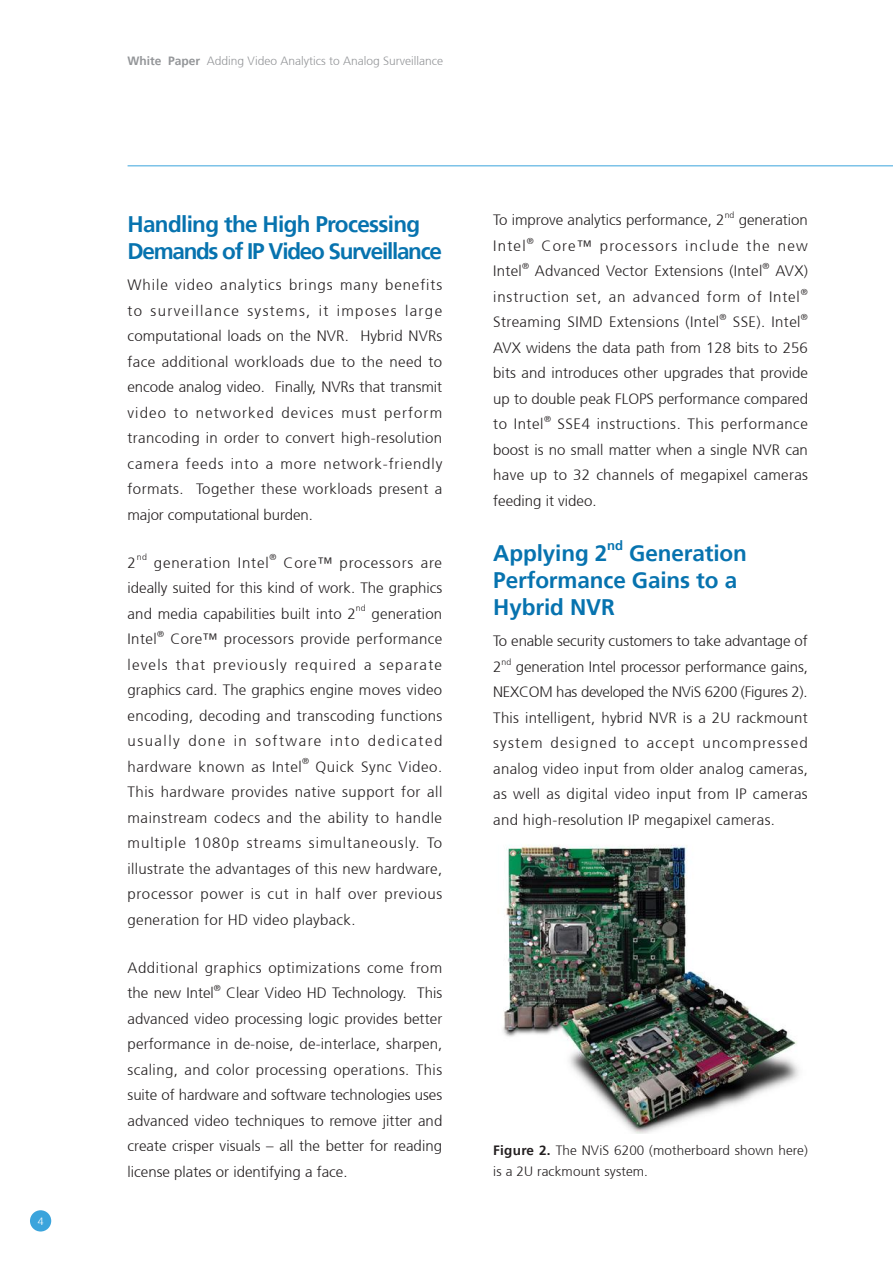
<style>
.page{position:relative;width:893px;height:1263px;background:#fff}
.page>*{position:absolute;margin:0;border:0;box-sizing:border-box;transform-origin:0 0}
.t1{font:700 22.5px/27px "Frutiger 65";letter-spacing:-.05em;color:#0773af}
.t2{font:700 22.5px/27px "Frutiger 65";letter-spacing:-.005em;color:#0773af}
.t3{font:300 15px/25.5px "Frutiger 45";letter-spacing:.02em;color:#231f20;text-align:justify}
.t4{font:300 15px/25.5px "Frutiger 45";letter-spacing:.055em;color:#231f20}
.t5{font:300 15px/25.5px "Frutiger 45";letter-spacing:-.01em;color:#231f20}
.t6{font:300 15px "Frutiger 45";color:#231f20}
.t7{font:300 15px "Frutiger 45";letter-spacing:.08em;color:#231f20}
.t8{font:300 13.5px/21px "Frutiger 45";letter-spacing:.01em;color:#231f20}
.t9{font:700 13.05px "Frutiger 65";color:#0773af}
.t10{font:300 12px "Frutiger 45";color:#939598}
.t11{font:300 10.5px "Frutiger 45";color:#fff}
.t12{font:300 8.7px "Frutiger 45";letter-spacing:.005em;color:#231f20}
.s1{font-family:"Frutiger 65";font-weight:700}
</style>
<div class="page">
<div style="left:30px;top:1210px;width:21px;height:21px;background:#3ba4dc;border-radius:50%"></div>
<hr style="left:128px;top:166px;width:765px;height:1px;background:#3ba4dc">
<img style="left:503px;top:845px;width:296px;height:288px">
<p class="t11" style="left:38px;top:1215px;width:7px">4</p>
<p class="t10" style="left:128px;top:55px;width:317px"><span class="s1">White Paper</span> Adding Video Analytics to Analog Surveillance</p>
<h1 class="t1" style="left:128px;top:210px;width:316px">Handling the High Processing<br>Demands of IP Video Surveillance</h1>
<p class="t3" style="left:128px;top:272px;width:316px">While video analytics brings many benefits to surveillance systems, it imposes large computational loads on the NVR. Hybrid NVRs face additional workloads due to the need to encode analog video. Finally, NVRs that transmit video to networked devices must perform trancoding in order to convert high-resolution camera feeds into a more network-friendly formats. Together these workloads present a major computational burden.</p>
<p class="t3" style="left:128px;top:550px;width:10px">2</p>
<p class="t12" style="left:137px;top:552px;width:12px">nd</p>
<p class="t4" style="left:154px;top:550px;width:116px">generation Intel</p>
<p class="t12" style="left:270px;top:552px;width:8px">®</p>
<p class="t3" style="left:128px;top:550px;width:316px;text-indent:156px">Core™ processors are ideally suited for this kind of work. The graphics and media capabilities built into 2</p>
<p class="t12" style="left:356px;top:603px;width:11px">nd</p>
<p class="t3" style="left:372px;top:601px;width:72px">generation</p>
<p class="t3" style="left:128px;top:626px;width:31px">Intel</p>
<p class="t12" style="left:157px;top:629px;width:8px">®</p>
<p class="t3" style="left:128px;top:626px;width:316px;text-indent:43px">Core™ processors provide performance levels that previously required a separate graphics card. The graphics engine moves video encoding, decoding and transcoding functions usually done in software into dedicated hardware known as Intel</p>
<p class="t12" style="left:302px;top:756px;width:8px">®</p>
<p class="t3" style="left:128px;top:754px;width:316px;text-indent:188px">Quick Sync Video.<br>This hardware provides native support for all mainstream codecs and the ability to handle multiple 1080p streams simultaneously. To illustrate the advantages of this new hardware, processor power is cut in half over previous generation for HD video playback.</p>
<p class="t3" style="left:128px;top:955px;width:316px">Additional graphics optimizations come from the new Intel</p>
<p class="t12" style="left:214px;top:983px;width:8px">®</p>
<p class="t3" style="left:128px;top:980px;width:316px;text-indent:99px">Clear Video HD Technology. This advanced video processing logic provides better performance in de-noise, de-interlace, sharpen, scaling, and color processing operations. This suite of hardware and software technologies uses advanced video techniques to remove jitter and create crisper visuals – all the better for reading license plates or identifying a face.</p>
<p class="t6" style="left:493px;top:212px;width:233px">To improve analytics performance, 2</p>
<p class="t12" style="left:725px;top:210px;width:11px">nd</p>
<p class="t6" style="left:739px;top:212px;width:71px">generation</p>
<p class="t3" style="left:493px;top:233px;width:34px">Intel</p>
<p class="t12" style="left:527px;top:236px;width:8px">®</p>
<p class="t7" style="left:541px;top:237px;width:268px">Core™ processors include the new</p>
<p class="t3" style="left:493px;top:259px;width:30px">Intel</p>
<p class="t12" style="left:522px;top:261px;width:8px">®</p>
<p class="t3" style="left:535px;top:259px;width:229px">Advanced Vector Extensions (Intel</p>
<p class="t12" style="left:762px;top:261px;width:8px">®</p>
<p class="t4" style="left:493px;top:259px;width:316px;text-indent:282px">AVX) instruction set, an advanced form of Intel</p>
<p class="t12" style="left:801px;top:287px;width:8px">®</p>
<p class="t3" style="left:493px;top:310px;width:227px">Streaming SIMD Extensions (Intel</p>
<p class="t12" style="left:720px;top:312px;width:8px">®</p>
<p class="t3" style="left:733px;top:310px;width:69px">SSE). Intel</p>
<p class="t12" style="left:801px;top:312px;width:8px">®</p>
<p class="t3" style="left:493px;top:335px;width:316px">AVX widens the data path from 128 bits to 256 bits and introduces other upgrades that provide up to double peak FLOPS performance compared to Intel</p>
<p class="t12" style="left:544px;top:414px;width:8px">®</p>
<p class="t3" style="left:493px;top:412px;width:316px;text-indent:64px">SSE4 instructions. This performance boost is no small matter when a single NVR can have up to 32 channels of megapixel cameras feeding it video.</p>
<h1 class="t2" style="left:493px;top:540px;width:116px">Applying 2</h1>
<p class="t9" style="left:607px;top:538px;width:17px">nd</p>
<h1 class="t2" style="left:493px;top:540px;width:255px;text-indent:136px">Generation<br>Performance Gains to a<br>Hybrid NVR</h1>
<p class="t5" style="left:493px;top:629px;width:316px">To enable security customers to take advantage of<br>2</p>
<p class="t12" style="left:501px;top:657px;width:11px">nd</p>
<p class="t3" style="left:493px;top:654px;width:316px;text-indent:23px">generation Intel processor performance gains, NEXCOM has developed the NViS 6200 (Figures 2).<br>This intelligent, hybrid NVR is a 2U rackmount system designed to accept uncompressed analog video input from older analog cameras, as well as digital video input from IP cameras and high-resolution IP megapixel cameras.</p>
<p class="t8" style="left:493px;top:1140px;width:316px"><span class="s1">Figure 2.</span> The NViS 6200 (motherboard shown here) is a 2U rackmount system.</p>
</div>
